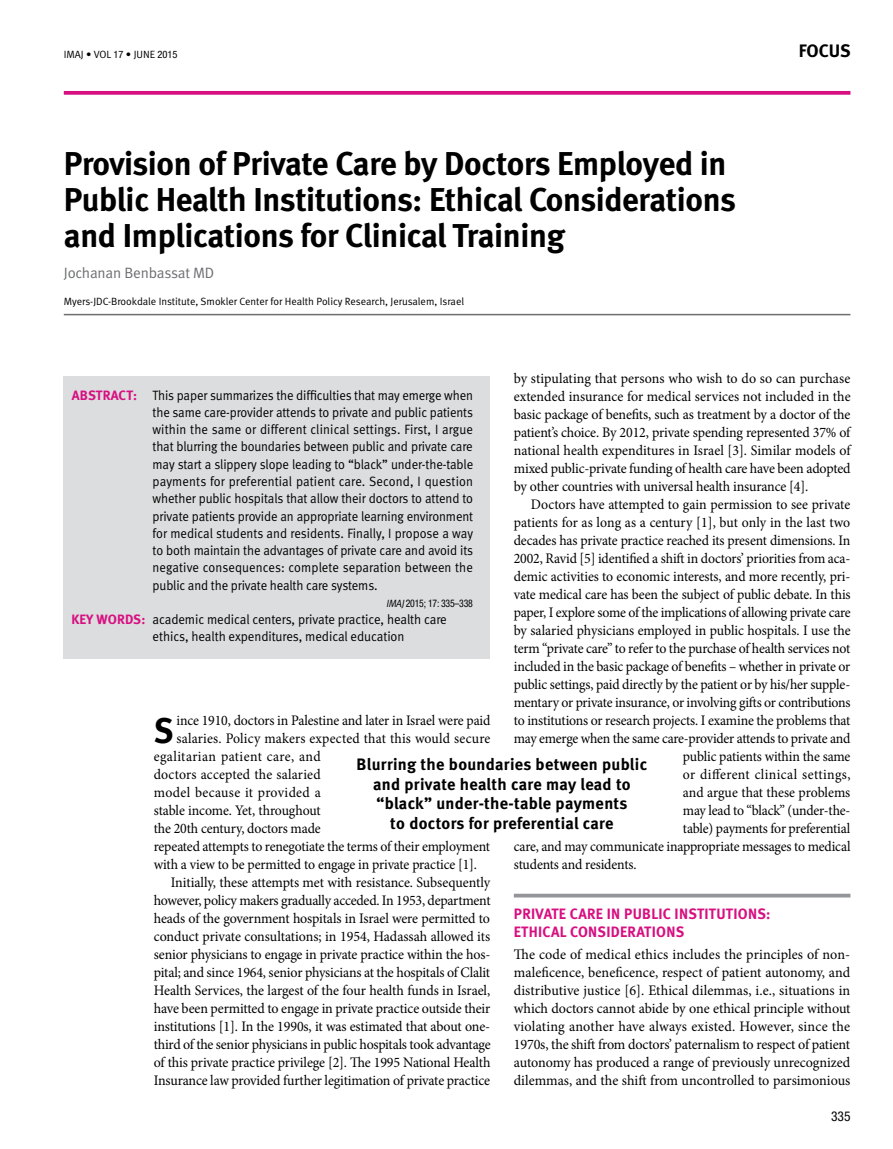
<style>
.page{position:relative;width:893px;height:1149px;background:#fff}
.page>*{position:absolute;margin:0;border:0;box-sizing:border-box;transform-origin:0 0}
.t1{font:700 35.4px "Meta";color:#000;scale:.95 1}
.t2{font:700 33px/36px "Meta";letter-spacing:-.01em;color:#000}
.t3{font:700 18px "Meta";color:#000}
.t4{font:700 16.5px/19.5px "Meta";letter-spacing:.02em;color:#000;text-align:center}
.t5{font:700 15px/18px "Meta";letter-spacing:.02em;color:#d80f81}
.t6{font:15px "Meta Normal";letter-spacing:-.015em;color:#6d6e71}
.t7{font:14.55px "Minion Pro";letter-spacing:-.01em;color:#000;scale:.95 1}
.t8{font:14.55px/18px "Minion Pro";letter-spacing:-.01em;color:#000;text-align:justify;scale:.96 1}
.t9{font:14.55px/18px "Minion Pro";letter-spacing:-.01em;color:#000;text-align:justify}
.t10{font:14.55px "Minion Pro";letter-spacing:.03em;color:#000;scale:.95 1}
.t11{font:14.55px "Minion Pro";letter-spacing:.01em;color:#000;scale:.95 1}
.t12{font:14.55px "Minion Pro";letter-spacing:.015em;color:#000;scale:.95 1}
.t13{font:14.55px "Minion Pro";letter-spacing:.025em;color:#000;scale:.95 1}
.t14{font:13.5px/17.2px "Meta Normal";letter-spacing:-.005em;color:#000;text-align:justify;scale:.94 1}
.t15{font:13.5px/17.2px "Meta Normal";letter-spacing:-.005em;color:#000;scale:.95 1}
.t16{font:700 13.5px "Meta";letter-spacing:.01em;color:#d80f81}
.t17{font:condensed 13.5px "Helvetica Neue";color:#000}
.t18{font:10.5px "Meta Normal";color:#000}
.t19{font:condensed 10.5px "Helvetica Neue";letter-spacing:-.02em;color:#000;scale:.93 1}
.s1{font-family:"Helvetica Neue";font-stretch:condensed;font-size:10.2px}
.s2{font-family:"Meta Normal";font-style:italic;font-stretch:normal}
</style>
<div class="page">
<svg style="left:64px;top:91px;width:786px;height:4px;background:#da1f89"></svg>
<hr style="left:64px;top:314px;width:786px;height:1px;background:#6d6e71">
<svg style="left:514px;top:893px;width:336px;height:4px"></svg>
<div style="left:63px;top:376px;width:427px;height:282px;background:#dcddde"></div>
<p class="t18" style="left:64px;top:48px;width:115px">IMAJ • VOL <span class="s1">17</span> • june <span class="s1">2015</span></p>
<h2 class="t2" style="left:64px;top:145px;width:674px">Provision of Private Care by Doctors Employed in<br>Public Health Institutions: Ethical Considerations and Implications for Clinical Training</h2>
<p class="t6" style="left:64px;top:263px;width:152px">Jochanan Benbassat MD</p>
<p class="t18" style="left:64px;top:295px;width:402px">Myers-JDC-Brookdale Institute, Smokler Center for Health Policy Research, Jerusalem, Israel</p>
<p class="t3" style="left:799px;top:40px;width:54px">Focus</p>
<p class="t16" style="left:72px;top:387px;width:67px">Ab stract:</p>
<p class="t16" style="left:71px;top:611px;width:76px">Key words:</p>
<p class="t8" style="left:514px;top:369px;width:352px">by stipulating that persons who wish to do so can purchase extended insurance for medical services not included in the basic package of benefits, such as treatment by a doctor of the patient’s choice. By 2012, private spending represented 37% of national health expenditures in Israel [3]. similar models of mixed public-private funding of health care have been adopted by other countries with universal health insurance [4].</p>
<p class="t7" style="left:531px;top:494px;width:338px">Doctors have attempted to gain permission to see private</p>
<p class="t7" style="left:514px;top:512px;width:356px">patients for as long as a century [1], but only in the last two</p>
<p class="t7" style="left:514px;top:530px;width:356px">decades has private practice reached its present dimensions. In</p>
<p class="t7" style="left:514px;top:548px;width:356px">2002, Ravid [5] identified a shift in doctors’ priorities from aca-</p>
<p class="t7" style="left:514px;top:566px;width:356px">demic activities to economic interests, and more recently, pri-</p>
<p class="t7" style="left:514px;top:584px;width:356px">vate medical care has been the subject of public debate. In this</p>
<p class="t7" style="left:514px;top:602px;width:356px">paper, I explore some of the implications of allowing private care</p>
<p class="t7" style="left:514px;top:620px;width:356px">by salaried physicians employed in public hospitals. I use the</p>
<p class="t7" style="left:514px;top:638px;width:356px">term “private care” to refer to the purchase of health services not</p>
<p class="t7" style="left:514px;top:656px;width:356px">included in the basic package of benefits – whether in private or</p>
<p class="t7" style="left:514px;top:674px;width:356px">public settings, paid directly by the patient or by his/her supple-</p>
<p class="t7" style="left:514px;top:692px;width:356px">mentary or private insurance, or involving gifts or contributions</p>
<p class="t7" style="left:514px;top:710px;width:356px">to institutions or research projects. I examine the problems that</p>
<p class="t7" style="left:514px;top:728px;width:356px">may emerge when the same care-provider attends to private and</p>
<p class="t7" style="left:683px;top:746px;width:178px">public patients within the same</p>
<p class="t10" style="left:683px;top:764px;width:178px">or different clinical settings,</p>
<p class="t7" style="left:683px;top:782px;width:178px">and argue that these problems</p>
<p class="t7" style="left:683px;top:800px;width:178px">may lead to “black” (under-the-</p>
<p class="t7" style="left:683px;top:818px;width:178px">table) payments for preferential</p>
<p class="t7" style="left:514px;top:836px;width:356px">care, and may communicate inappropriate messages to medical</p>
<p class="t7" style="left:514px;top:854px;width:131px">students and residents.</p>
<p class="t5" style="left:514px;top:903px;width:258px">Private care in public institutions: ethical considerations</p>
<p class="t9" style="left:514px;top:945px;width:338px">The code of medical ethics includes the principles of non&shy;maleficence, beneficence, respect of patient autonomy, and distributive justice [6]. Ethical dilemmas, i.e., situations in which doctors cannot abide by one ethical principle without violating another have always existed. However, since the 1970s, the shift from doctors’ paternalism to respect of patient autonomy has produced a range of previously unrecognized dilemmas, and the shift from uncontrolled to parsimonious</p>
<p class="t14" style="left:153px;top:386px;width:342px">This paper summarizes the difficulties that may emerge when the same care-provider attends to private and public patients within the same or different clinical settings. First, I argue that blurring the boundaries between public and private care may start a slippery slope leading to “black” under-the-table payments for preferential patient care. Second, I question whether public hospitals that allow their doctors to attend to private patients provide an appropriate learning environment for medical students and residents. Finally, I propose a way to both maintain the advantages of private care and avoid its negative consequences: complete separation between the public and the private health care systems.</p>
<p class="t19" style="left:386px;top:597px;width:95px"><span class="s2">IMAJ</span>2015; 17: 335–338</p>
<p class="t15" style="left:153px;top:610px;width:311px">academic medical centers, private practice, health care ethics, health expenditures, medical education</p>
<h1 class="t1" style="left:154px;top:709px;width:20px">S</h1>
<p class="t7" style="left:176px;top:710px;width:332px">ince 1910, doctors in Palestine and later in Israel were paid</p>
<p class="t11" style="left:176px;top:728px;width:332px">salaries. Policy makers expected that this would secure</p>
<p class="t10" style="left:154px;top:746px;width:177px">egalitarian patient care, and</p>
<p class="t12" style="left:154px;top:764px;width:177px">doctors accepted the salaried</p>
<p class="t13" style="left:154px;top:782px;width:177px">model because it provided a</p>
<p class="t7" style="left:154px;top:800px;width:177px">stable income. Yet, throughout</p>
<p class="t7" style="left:154px;top:818px;width:177px">the 20th century, doctors made</p>
<p class="t7" style="left:154px;top:836px;width:355px">repeated attempts to renegotiate the terms of their employment</p>
<p class="t7" style="left:154px;top:854px;width:342px">with a view to be permitted to engage in private practice [1].</p>
<p class="t8" style="left:171px;top:873px;width:334px">Initially, these attempts met with resistance. Subsequently</p>
<p class="t8" style="left:154px;top:891px;width:352px">however, policy makers gradually acceded. In 1953, department</p>
<p class="t8" style="left:154px;top:909px;width:352px">heads of the government hospitals in Israel were permitted to</p>
<p class="t8" style="left:154px;top:927px;width:352px">conduct private consultations; in 1954, Hadassah allowed its</p>
<p class="t8" style="left:154px;top:945px;width:352px">senior physicians to engage in private practice within the hos-</p>
<p class="t8" style="left:154px;top:963px;width:352px">pital; and since 1964, senior physicians at the hospitals of Clalit</p>
<p class="t8" style="left:154px;top:981px;width:352px">Health Services, the largest of the four health funds in Israel,</p>
<p class="t8" style="left:154px;top:999px;width:352px">have been permitted to engage in private practice outside their</p>
<p class="t8" style="left:154px;top:1017px;width:352px">institutions [1]. In the 1990s, it was estimated that about one-</p>
<p class="t8" style="left:154px;top:1035px;width:352px">third of the senior physicians in public hospitals took advantage</p>
<p class="t8" style="left:154px;top:1053px;width:352px">of this private practice privilege [2]. The 1995 National Health</p>
<p class="t8" style="left:154px;top:1071px;width:352px">Insurance law provided further legitimation of private practice</p>
<p class="t4" style="left:357px;top:754px;width:292px">Blurring the boundaries between public and private health care may lead to “black” under-the-table payments<br>to doctors for preferential care</p>
<p class="t17" style="left:831px;top:1108px;width:21px">335</p>
</div>
